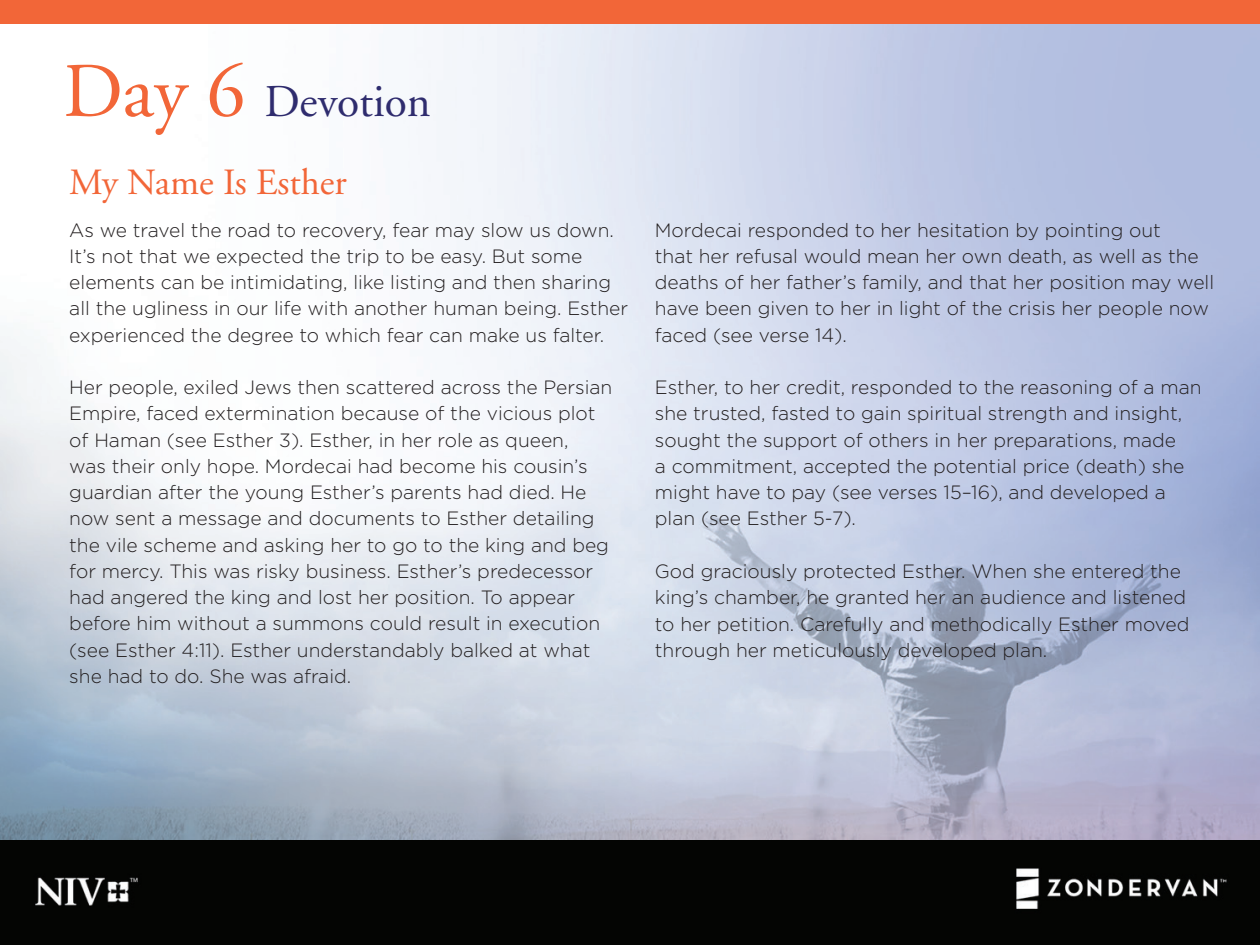
<style>
.page{position:relative;width:1260px;height:945px;background:#fff}
.page>*{position:absolute;margin:0;border:0;box-sizing:border-box;transform-origin:0 0}
.t1{font:45.5px "Adobe Garamond";color:#2f2c6e}
.t2{font:36.93px "Adobe Garamond";color:#f26638}
.t3{font:300 19.25px/26.2px "Gotham";color:#231f20}
.s1{font-size:77px;color:#f26638}
</style>
<div class="page">
<img style="left:0;top:24px;width:1260px;height:921px">
<div style="left:0;top:0;width:1260px;height:24px;background:#f26638"></div>
<h1 class="t1" style="left:63px;top:77px;width:369px"><span class="s1">Day 6</span> Devotion</h1>
<h2 class="t2" style="left:69px;top:162px;width:279px">My Name Is Esther</h2>
<p class="t3" style="left:69px;top:216px;width:560px">As we travel the road to recovery, fear may slow us down.<br>It’s not that we expected the trip to be easy. But some elements can be intimidating, like listing and then sharing all the ugliness in our life with another human being. Esther experienced the degree to which fear can make us falter.</p>
<p class="t3" style="left:69px;top:374px;width:545px">Her people, exiled Jews then scattered across the Persian Empire, faced extermination because of the vicious plot of Haman (see Esther 3). Esther, in her role as queen,<br>was their only hope. Mordecai had become his cousin’s guardian after the young Esther’s parents had died. He now sent a message and documents to Esther detailing the vile scheme and asking her to go to the king and beg for mercy. This was risky business. Esther’s predecessor had angered the king and lost her position. To appear before him without a summons could result in execution (see Esther 4:11). Esther understandably balked at what she had to do. She was afraid.</p>
<p class="t3" style="left:655px;top:216px;width:561px">Mordecai responded to her hesitation by pointing out<br>that her refusal would mean her own death, as well as the deaths of her father’s family, and that her position may well have been given to her in light of the crisis her people now faced (see verse 14).</p>
<p class="t3" style="left:655px;top:374px;width:548px">Esther, to her credit, responded to the reasoning of a man she trusted, fasted to gain spiritual strength and insight, sought the support of others in her preparations, made<br>a commitment, accepted the potential price (death) she might have to pay (see verses 15–16), and developed a plan (see Esther 5-7).</p>
<p class="t3" style="left:655px;top:558px;width:536px">God graciously protected Esther. When she entered the king’s chamber, he granted her an audience and listened to her petition. Carefully and methodically Esther moved through her meticulously developed plan.</p>
</div>
